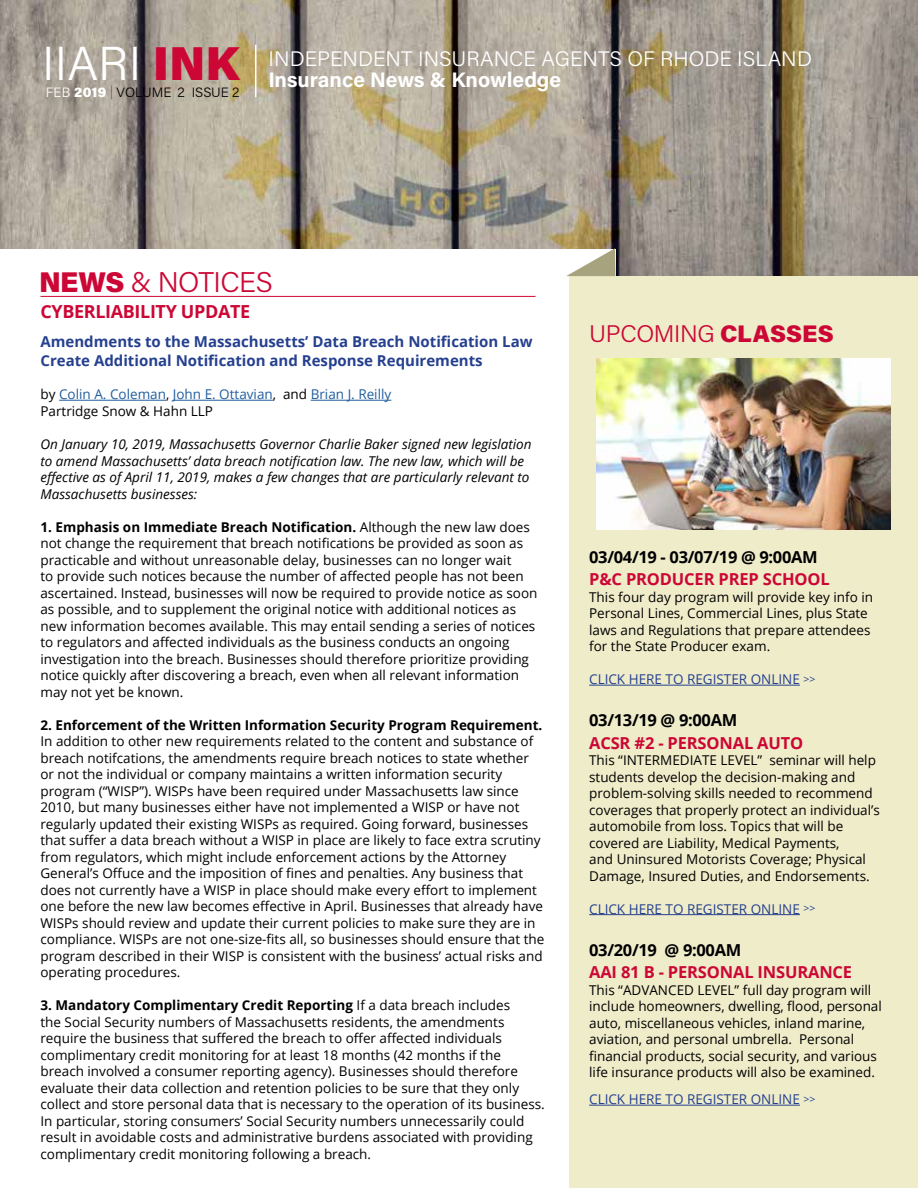
<style>
.page{position:relative;width:918px;height:1188px;background:#fff}
.page>*{position:absolute;margin:0;border:0;box-sizing:border-box;transform-origin:0 0}
.t1{font:300 47.55px "Acumin Pro";letter-spacing:.005em;color:#fff}
.t2{font:300 28.5px "Acumin Pro";letter-spacing:-.02em;color:#cc0735}
.t3{font:300 24px "Acumin Pro";letter-spacing:-.015em;color:#cc0735}
.t4{font:300 21px "Acumin Pro";color:#fff}
.t5{font:700 21px "Acumin Pro";color:#fff}
.t6{font:700 18px "Open Sans";letter-spacing:-.02em;color:#cc0735}
.t7{font:700 16.5px "Open Sans";letter-spacing:-.01em;color:#cc0735}
.t8{font:700 16.5px "Open Sans";letter-spacing:-.02em;color:#000}
.t9{font:700 15px/19.5px "Open Sans";color:#25408f}
.t10{font:13.5px/16.5px "Open Sans";color:#000}
.t11{font:italic 13.5px/16.5px "Open Sans";color:#000}
.t12{font:13.5px "Open Sans";color:#25408f}
.t13{font:13.5px/16.5px "Open Sans";color:#215e9e}
.t14{font:700 13.5px "Open Sans";color:#000}
.t15{font:300 13.5px "Acumin Pro";letter-spacing:.005em;color:#000}
.s1{font-weight:900;color:#cc0735}
.s2{color:#fff}
.s3{font-weight:900;color:#fff}
.s4{font-weight:100}
.s5{font-weight:900}
.s6{color:#000}
.s7{font-weight:700}
.s8{font-size:10.5px}
</style>
<div class="page">
<img style="left:1px;top:0;width:916px;height:276px">
<div style="left:0;top:250px;width:615px;height:90px;background:#fff"></div>
<hr style="left:255px;top:45px;width:1px;height:52px;background:#fff">
<div style="left:569px;top:276px;width:349px;height:912px;background:#efecca"></div>
<svg style="left:566px;top:248px;width:49px;height:28px"></svg>
<hr style="left:40px;top:296px;width:496px;height:1px;background:#cc0735">
<hr style="left:589px;top:685px;width:211px;height:1px;background:#25408f">
<hr style="left:589px;top:914px;width:211px;height:1px;background:#25408f">
<hr style="left:589px;top:1105px;width:211px;height:1px;background:#25408f">
<img style="left:596px;top:358px;width:295px;height:171px">
<hr style="left:59px;top:400px;width:107px;height:1px;background:#215e9e">
<hr style="left:173px;top:400px;width:100px;height:1px;background:#215e9e">
<hr style="left:311px;top:400px;width:80px;height:1px;background:#215e9e">
<h1 class="t1" style="left:42px;top:30px;width:199px">IIARI <span class="s1">INK</span></h1>
<p class="t15" style="left:46px;top:83px;width:195px"><span class="s2">FEB</span> <span class="s3">2019</span> <span class="s4">|</span> VOLUME 2 ISSUE 2</p>
<h3 class="t4" style="left:268px;top:45px;width:545px">INDEPENDENT INSURANCE AGENTS OF RHODE ISLAND</h3>
<h3 class="t5" style="left:268px;top:65px;width:294px">Insurance News &amp; Knowledge</h3>
<h2 class="t2" style="left:39px;top:263px;width:235px"><span class="s5">NEWS</span> &amp; NOTICES</h2>
<h3 class="t6" style="left:40px;top:299px;width:211px">CYBERLIABILITY UPDATE</h3>
<p class="t9" style="left:40px;top:331px;width:494px">Amendments to the Massachusetts’ Data Breach Notification Law<br>Create Additional Notification and Response Requirements</p>
<p class="t13" style="left:40px;top:386px;width:352px"><span class="s6">by</span> Colin A. Coleman<span class="s6">,</span> John E. Ottavian<span class="s6">, and</span> Brian J. Reilly<br><span class="s6">Partridge Snow &amp; Hahn LLP</span></p>
<p class="t11" style="left:40px;top:436px;width:493px">On January 10, 2019, Massachusetts Governor Charlie Baker signed new legislation to amend Massachusetts’ data breach notification law. The new law, which will be effective as of April 11, 2019, makes a few changes that are particularly relevant to Massachusetts businesses:</p>
<p class="t10" style="left:40px;top:518px;width:499px"><span class="s7">1. Emphasis on Immediate Breach Notification.</span> Although the new law does not change the requirement that breach notifications be provided as soon as practicable and without unreasonable delay, businesses can no longer wait<br>to provide such notices because the number of affected people has not been ascertained. Instead, businesses will now be required to provide notice as soon as possible, and to supplement the original notice with additional notices as new information becomes available. This may entail sending a series of notices to regulators and affected individuals as the business conducts an ongoing investigation into the breach. Businesses should therefore prioritize providing notice quickly after discovering a breach, even when all relevant information may not yet be known.</p>
<p class="t14" style="left:40px;top:715px;width:503px">2. Enforcement of the Written Information Security Program Requirement.</p>
<p class="t10" style="left:40px;top:733px;width:505px">In addition to other new requirements related to the content and substance of breach notifcations, the amendments require breach notices to state whether or not the individual or company maintains a written information security program (“WISP”). WISPs have been required under Massachusetts law since 2010, but many businesses either have not implemented a WISP or have not regularly updated their existing WISPs as required. Going forward, businesses that suffer a data breach without a WISP in place are likely to face extra scrutiny from regulators, which might include enforcement actions by the Attorney General’s Offuce and the imposition of fines and penalties. Any business that does not currently have a WISP in place should make every effort to implement one before the new law becomes effective in April. Businesses that already have WISPs should review and update their current policies to make sure they are in compliance. WISPs are not one-size-fits all, so businesses should ensure that the program described in their WISP is consistent with the business’ actual risks and operating procedures.</p>
<p class="t10" style="left:40px;top:997px;width:506px"><span class="s7">3. Mandatory Complimentary Credit Reporting</span> If a data breach includes<br>the Social Security numbers of Massachusetts residents, the amendments require the business that suffered the breach to offer affected individuals complimentary credit monitoring for at least 18 months (42 months if the breach involved a consumer reporting agency). Businesses should therefore evaluate their data collection and retention policies to be sure that they only collect and store personal data that is necessary to the operation of its business.<br>In particular, storing consumers’ Social Security numbers unnecessarily could result in avoidable costs and administrative burdens associated with providing complimentary credit monitoring following a breach.</p>
<h3 class="t3" style="left:589px;top:317px;width:246px">UPCOMING <span class="s5">CLASSES</span></h3>
<p class="t8" style="left:589px;top:545px;width:230px">03/04/19 - 03/07/19 @ 9:00AM</p>
<p class="t7" style="left:589px;top:567px;width:242px">P&amp;C PRODUCER PREP SCHOOL</p>
<p class="t10" style="left:589px;top:588px;width:286px">This four day program will provide key info in Personal Lines, Commercial Lines, plus State laws and Regulations that prepare attendees for the State Producer exam.</p>
<p class="t12" style="left:589px;top:670px;width:228px">CLICK HERE TO REGISTER ONLINE <span class="s8">&gt;&gt;</span></p>
<p class="t8" style="left:589px;top:708px;width:150px">03/13/19 @ 9:00AM</p>
<p class="t7" style="left:589px;top:731px;width:216px">ACSR #2 - PERSONAL AUTO</p>
<p class="t10" style="left:589px;top:752px;width:292px">This “INTERMEDIATE LEVEL” seminar will help students develop the decision-making and problem-solving skills needed to recommend coverages that properly protect an individual’s automobile from loss. Topics that will be covered are Liability, Medical Payments,<br>and Uninsured Motorists Coverage; Physical Damage, Insured Duties, and Endorsements.</p>
<p class="t12" style="left:589px;top:899px;width:228px">CLICK HERE TO REGISTER ONLINE <span class="s8">&gt;&gt;</span></p>
<p class="t8" style="left:589px;top:938px;width:154px">03/20/19 @ 9:00AM</p>
<p class="t7" style="left:589px;top:960px;width:265px">AAI 81 B - PERSONAL INSURANCE</p>
<p class="t10" style="left:589px;top:981px;width:294px">This “ADVANCED LEVEL” full day program will include homeowners, dwelling, flood, personal auto, miscellaneous vehicles, inland marine, aviation, and personal umbrella. Personal financial products, social security, and various life insurance products will also be examined.</p>
<p class="t12" style="left:589px;top:1090px;width:228px">CLICK HERE TO REGISTER ONLINE <span class="s8">&gt;&gt;</span></p>
</div>
